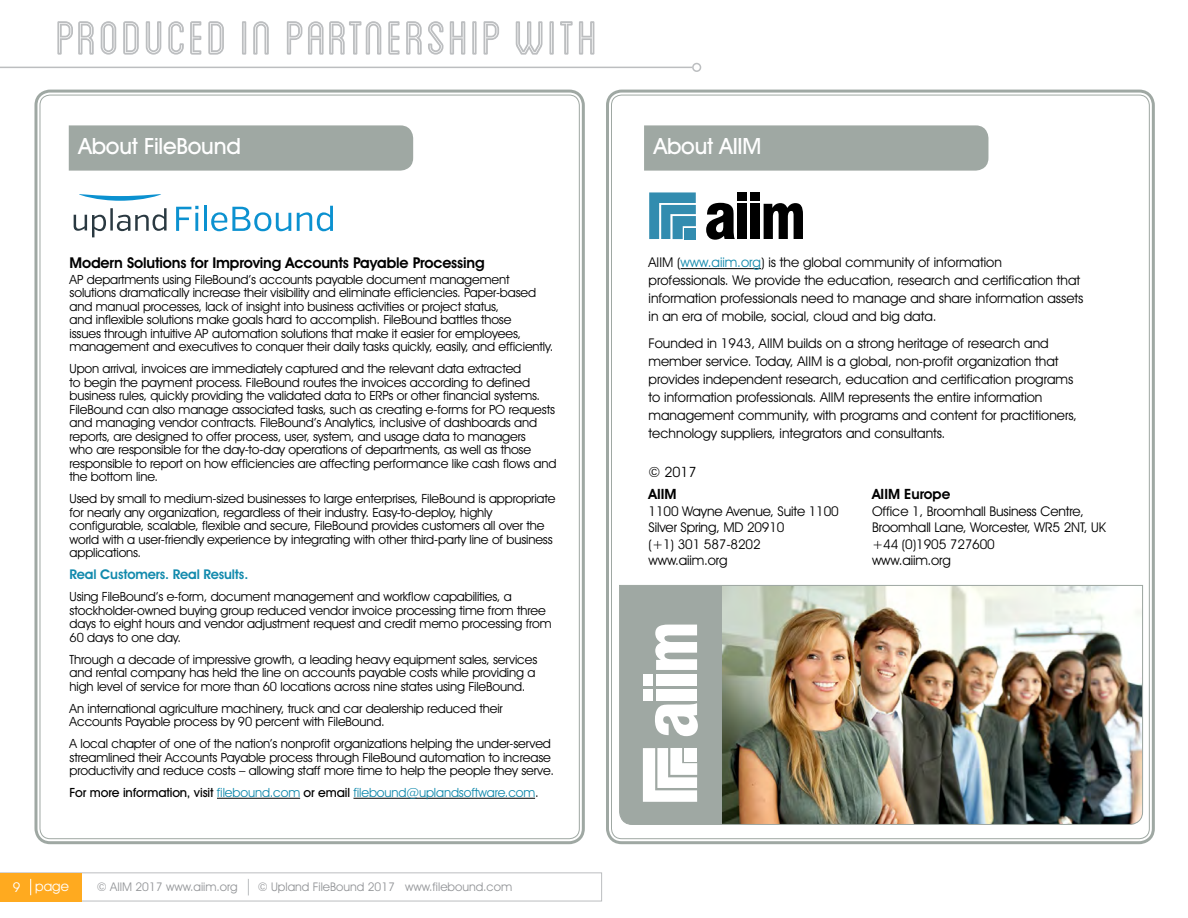
<style>
.page{position:relative;width:1188px;height:918px;background:#fff}
.page>*{position:absolute;margin:0;border:0;box-sizing:border-box;transform-origin:0 0}
.t1{font:67.5px "Blanch Caps Inline";letter-spacing:.02em;color:#bcbec0}
.t2{font:500 22.5px "Avant Garde IT Cby BT";letter-spacing:-.01em;color:#fff}
.t3{font:600 15px "Avant Garde IT Cby BT";letter-spacing:-.01em;color:#000}
.t4{font:600 14.25px "Avant Garde IT Cby BT";color:#000}
.t5{font:14.25px "Avant Garde IT Cby BT";color:#000}
.t6{font:13.5px/18px "Avant Garde IT Cby BT";color:#000}
.t7{font:600 13.5px "Avant Garde IT Cby BT";letter-spacing:-.01em;color:#128aad}
.t8{font:13.5px "Avant Garde IT Cby BT";color:#fff}
.t9{font:12.75px/13.5px "Avant Garde IT Cby BT";letter-spacing:-.01em;color:#000}
.t10{font:12.75px "Avant Garde IT Cby BT";letter-spacing:-.01em;color:#128aad}
.t11{font:12px "Avant Garde IT Cby BT";color:#939598}
.s1{font-weight:500;color:#000}
.s2{color:#000}
.s3{color:#128aad}
</style>
<div class="page">
<svg style="left:0;top:872px;width:602px;height:29px"></svg>
<hr style="left:0;top:67px;width:692px;height:1px;background:#bcbec0">
<div style="left:692px;top:63px;width:9px;height:9px;border:2px solid #bcbec0;border-radius:50%"></div>
<div style="left:34px;top:90px;width:551px;height:754px;border:3px solid #9fa8a3;border-radius:14px"></div>
<div style="left:606px;top:90px;width:549px;height:754px;border:3px solid #9fa8a3;border-radius:14px"></div>
<img style="left:619px;top:585px;width:524px;height:240px">
<svg style="left:643px;top:748px;width:54px;height:54px"></svg>
<div style="left:684px;top:748px;width:13px;height:13px;background:#fff"></div>
<div style="left:643px;top:689px;width:10px;height:12px;background:#fff"></div>
<div style="left:643px;top:674px;width:10px;height:11px;background:#fff"></div>
<svg style="left:655px;top:703px;width:43px;height:33px"></svg>
<div style="left:656px;top:689px;width:41px;height:12px;background:#fff"></div>
<div style="left:656px;top:674px;width:41px;height:11px;background:#fff"></div>
<svg style="left:655px;top:625px;width:42px;height:45px"></svg>
<svg style="left:649px;top:192px;width:47px;height:47px;background:#509dba"></svg>
<div style="left:684px;top:228px;width:12px;height:11px;background:#328caf"></div>
<div style="left:737px;top:192px;width:10px;height:9px;background:#000"></div>
<div style="left:750px;top:192px;width:10px;height:9px;background:#000"></div>
<svg style="left:706px;top:203px;width:29px;height:37px"></svg>
<div style="left:737px;top:204px;width:10px;height:35px;background:#000"></div>
<div style="left:750px;top:204px;width:10px;height:35px;background:#000"></div>
<svg style="left:764px;top:203px;width:39px;height:36px"></svg>
<hr style="left:681px;top:268px;width:80px;height:1px;background:#000">
<div style="left:69px;top:125px;width:344px;height:46px;background:#9fa8a3"></div>
<div style="left:644px;top:125px;width:344px;height:46px;background:#9fa8a3"></div>
<svg style="left:176px;top:206px;width:22px;height:25px"></svg>
<hr style="left:204px;top:206px;width:3px;height:25px;background:#0b91d0">
<svg style="left:211px;top:207px;width:80px;height:24px"></svg>
<svg style="left:297px;top:206px;width:36px;height:25px"></svg>
<svg style="left:79px;top:194px;width:82px;height:7px"></svg>
<svg style="left:74px;top:208px;width:93px;height:29px"></svg>
<hr style="left:217px;top:798px;width:83px;height:1px;background:#000">
<hr style="left:353px;top:798px;width:182px;height:1px;background:#000">
<h1 class="t1" style="left:55px;top:7px;width:544px">PRODUCED IN Partnership with</h1>
<h2 class="t2" style="left:78px;top:133px;width:164px">About FileBound</h2>
<h2 class="t2" style="left:654px;top:133px;width:109px">About AIIM</h2>
<p class="t3" style="left:70px;top:254px;width:417px">Modern Solutions for Improving Accounts Payable Processing</p>
<p class="t9" style="left:70px;top:272px;width:485px">AP departments using FileBound’s accounts payable document management solutions dramatically increase their visibility and eliminate efficiencies. Paper-based and manual processes, lack of insight into business activities or project status,<br>and inflexible solutions make goals hard to accomplish. FileBound battles those<br>issues through intuitive AP automation solutions that make it easier for employees, management and executives to conquer their daily tasks quickly, easily, and efficiently.</p>
<p class="t9" style="left:70px;top:362px;width:488px">Upon arrival, invoices are immediately captured and the relevant data extracted<br>to begin the payment process. FileBound routes the invoices according to defined business rules, quickly providing the validated data to ERPs or other financial systems.<br>FileBound can also manage associated tasks, such as creating e-forms for PO requests and managing vendor contracts. FileBound’s Analytics, inclusive of dashboards and reports, are designed to offer process, user, system, and usage data to managers<br>who are responsible for the day-to-day operations of departments, as well as those responsible to report on how efficiencies are affecting performance like cash flows and the bottom line.</p>
<p class="t9" style="left:70px;top:492px;width:487px">Used by small to medium-sized businesses to large enterprises, FileBound is appropriate for nearly any organization, regardless of their industry. Easy-to-deploy, highly configurable, scalable, flexible and secure, FileBound provides customers all over the world with a user-friendly experience by integrating with other third-party line of business applications.</p>
<p class="t7" style="left:70px;top:566px;width:180px">Real Customers. Real Results.</p>
<p class="t9" style="left:70px;top:590px;width:483px">Using FileBound’s e-form, document management and workflow capabilities, a stockholder-owned buying group reduced vendor invoice processing time from three days to eight hours and vendor adjustment request and credit memo processing from 60 days to one day.</p>
<p class="t9" style="left:70px;top:652px;width:469px">Through a decade of impressive growth, a leading heavy equipment sales, services and rental company has held the line on accounts payable costs while providing a high level of service for more than 60 locations across nine states using FileBound.</p>
<p class="t9" style="left:70px;top:701px;width:435px">An international agriculture machinery, truck and car dealership reduced their<br>Accounts Payable process by 90 percent with FileBound.</p>
<p class="t9" style="left:70px;top:737px;width:486px">A local chapter of one of the nation’s nonprofit organizations helping the under-served streamlined their Accounts Payable process through FileBound automation to increase productivity and reduce costs – allowing staff more time to help the people they serve.</p>
<p class="t10" style="left:70px;top:785px;width:471px"><span class="s1">For more information, visit</span> filebound.com <span class="s1">or email</span> filebound@uplandsoftware.com<span class="s2">.</span></p>
<p class="t8" style="left:13px;top:878px;width:58px">9 page</p>
<p class="t11" style="left:97px;top:879px;width:142px">© AIIM 2017 www.aiim.org</p>
<p class="t11" style="left:258px;top:879px;width:256px">© Upland FileBound 2017 www.filebound.com</p>
<p class="t6" style="left:649px;top:254px;width:436px">AIIM (<span class="s3">www.aiim.org</span>) is the global community of information professionals. We provide the education, research and certification that information professionals need to manage and share information assets in an era of mobile, social, cloud and big data.</p>
<p class="t6" style="left:649px;top:334px;width:430px">Founded in 1943, AIIM builds on a strong heritage of research and member service. Today, AIIM is a global, non-profit organization that provides independent research, education and certification programs to information professionals. AIIM represents the entire information management community, with programs and content for practitioners, technology suppliers, integrators and consultants.</p>
<p class="t5" style="left:649px;top:464px;width:50px">© 2017</p>
<p class="t4" style="left:649px;top:486px;width:30px">AIIM</p>
<p class="t4" style="left:872px;top:486px;width:80px">AIIM Europe</p>
<p class="t6" style="left:649px;top:502px;width:192px">1100 Wayne Avenue, Suite 1100</p>
<p class="t6" style="left:872px;top:502px;width:213px">Office 1, Broomhall Business Centre,</p>
<p class="t6" style="left:649px;top:519px;width:138px">Silver Spring, MD 20910</p>
<p class="t6" style="left:872px;top:519px;width:235px">Broomhall Lane, Worcester, WR5 2NT, UK</p>
<p class="t6" style="left:649px;top:535px;width:114px">(+1) 301 587-8202</p>
<p class="t6" style="left:872px;top:535px;width:124px">+44 (0)1905 727600</p>
<p class="t6" style="left:649px;top:552px;width:80px">www.aiim.org</p>
<p class="t6" style="left:872px;top:552px;width:80px">www.aiim.org</p>
</div>
